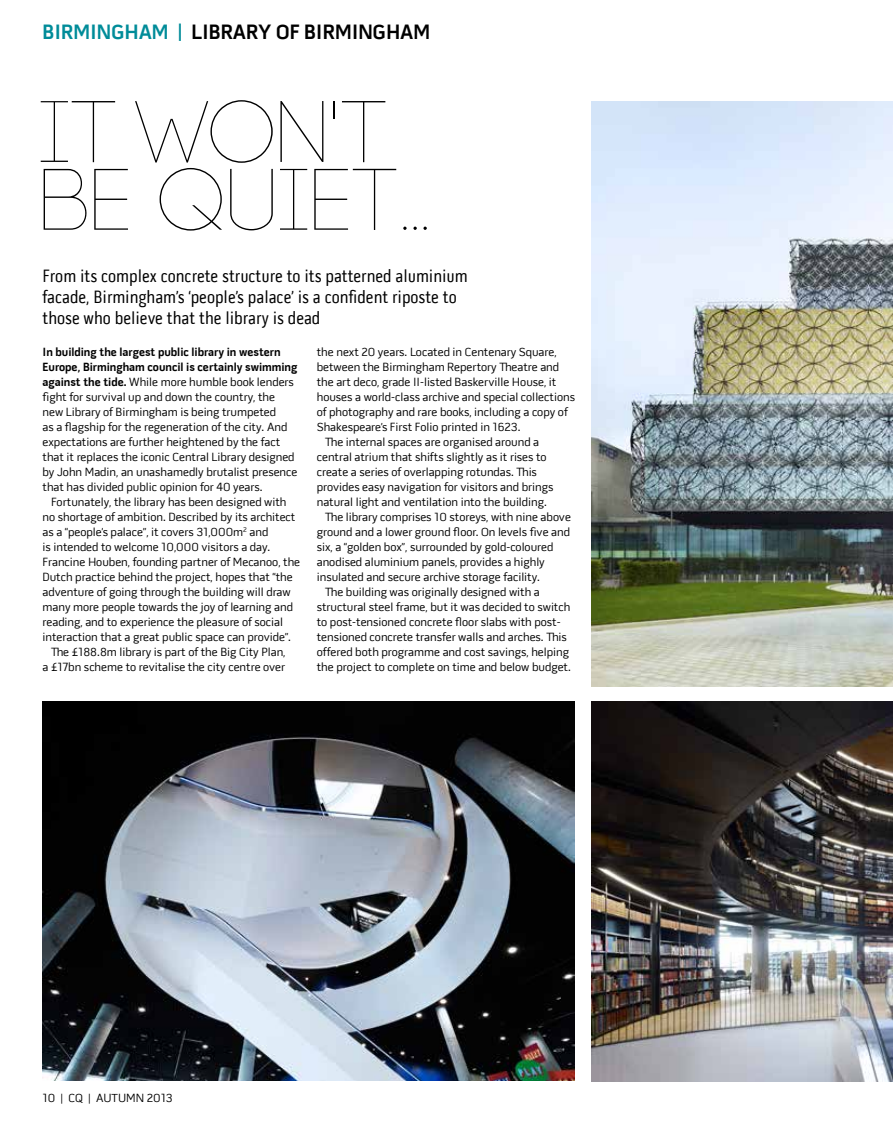
<style>
.page{position:relative;width:893px;height:1127px;background:#fff}
.page>*{position:absolute;margin:0;border:0;box-sizing:border-box;transform-origin:0 0}
.t1{font:300 87px/67.8px "Code";letter-spacing:.02em;color:#000}
.t2{font:700 21px "Pill Gothic 600 mg";color:#000}
.t3{font:18px/21px "Pill Gothic 300 mg";color:#000}
.t4{font:12px "Pill Gothic 600 mg";color:#000}
.t5{font:700 12px "Pill Gothic 600 mg";color:#000}
.s1{color:#008c99}
.s2{font-weight:700}
</style>
<div class="page">
<img style="left:43px;top:701px;width:531px;height:379px">
<img style="left:591px;top:101px;width:302px;height:585px">
<img style="left:592px;top:701px;width:301px;height:381px">
<p class="t2" style="left:43px;top:19px;width:389px"><span class="s1">birmingham |</span> library of birmingham</p>
<p class="t1" style="left:40px;top:100px;width:395px">IT WON'T<br>BE QUIET…</p>
<p class="t3" style="left:43px;top:266px;width:427px">From its complex concrete structure to its patterned aluminium facade, Birmingham’s ‘people’s palace’ is a confident riposte to those who believe that the library is dead</p>
<p class="t5" style="left:43px;top:345px;width:240px">I n building the largest public library in western</p>
<p class="t5" style="left:43px;top:360px;width:257px">Europe, Birmingham council is certainly swimming</p>
<p class="t4" style="left:43px;top:375px;width:253px"><span class="s2">against the tide.</span> While more humble book lenders</p>
<p class="t4" style="left:43px;top:390px;width:234px">fight for survival up and down the country, the</p>
<p class="t4" style="left:43px;top:405px;width:235px">new Library of Birmingham is being trumpeted</p>
<p class="t4" style="left:43px;top:420px;width:246px">as a flagship for the regeneration of the city. And</p>
<p class="t4" style="left:43px;top:435px;width:239px">expectations are further heightened by the fact</p>
<p class="t4" style="left:43px;top:450px;width:254px">that it replaces the iconic Central Library designed</p>
<p class="t4" style="left:43px;top:465px;width:256px">by John Madin, an unashamedly brutalist presence</p>
<p class="t4" style="left:43px;top:480px;width:222px">that has divided public opinion for 40 years.</p>
<p class="t4" style="left:51px;top:495px;width:237px">Fortunately, the library has been designed with</p>
<p class="t4" style="left:43px;top:510px;width:254px">no shortage of ambition. Described by its architect</p>
<p class="t4" style="left:43px;top:525px;width:227px">as a “people’s palace”, it covers 31,000m<sup>2</sup> and</p>
<p class="t4" style="left:43px;top:540px;width:229px">is intended to welcome 10,000 visitors a day.</p>
<p class="t4" style="left:43px;top:555px;width:259px">Francine Houben, founding partner of Mecanoo, the</p>
<p class="t4" style="left:43px;top:570px;width:252px">Dutch practice behind the project, hopes that “the</p>
<p class="t4" style="left:43px;top:585px;width:250px">adventure of going through the building will draw</p>
<p class="t4" style="left:43px;top:600px;width:252px">many more people towards the joy of learning and</p>
<p class="t4" style="left:43px;top:615px;width:242px">reading, and to experience the pleasure of social</p>
<p class="t4" style="left:43px;top:630px;width:250px">interaction that a great public space can provide”.</p>
<p class="t4" style="left:51px;top:645px;width:236px">The £188.8m library is part of the Big City Plan,</p>
<p class="t4" style="left:43px;top:660px;width:244px">a £17bn scheme to revitalise the city centre over</p>
<p class="t4" style="left:317px;top:345px;width:241px">the next 20 years. Located in Centenary Square,</p>
<p class="t4" style="left:317px;top:360px;width:244px">between the Birmingham Repertory Theatre and</p>
<p class="t4" style="left:317px;top:375px;width:241px">the art deco, grade II-listed Baskerville House, it</p>
<p class="t4" style="left:317px;top:390px;width:260px">houses a world-class archive and special collections</p>
<p class="t4" style="left:317px;top:405px;width:252px">of photography and rare books, including a copy of</p>
<p class="t4" style="left:317px;top:420px;width:205px">Shakespeare’s First Folio printed in 1623.</p>
<p class="t4" style="left:325px;top:435px;width:215px">The internal spaces are organised around a</p>
<p class="t4" style="left:317px;top:450px;width:231px">central atrium that shifts slightly as it rises to</p>
<p class="t4" style="left:317px;top:465px;width:222px">create a series of overlapping rotundas. This</p>
<p class="t4" style="left:317px;top:480px;width:238px">provides easy navigation for visitors and brings</p>
<p class="t4" style="left:317px;top:495px;width:232px">natural light and ventilation into the building.</p>
<p class="t4" style="left:325px;top:510px;width:247px">The library comprises 10 storeys, with nine above</p>
<p class="t4" style="left:317px;top:525px;width:255px">ground and a lower ground floor. On levels five and</p>
<p class="t4" style="left:317px;top:540px;width:238px">six, a “golden box”, surrounded by gold-coloured</p>
<p class="t4" style="left:317px;top:555px;width:229px">anodised aluminium panels, provides a highly</p>
<p class="t4" style="left:317px;top:570px;width:225px">insulated and secure archive storage facility.</p>
<p class="t4" style="left:325px;top:585px;width:216px">The building was originally designed with a</p>
<p class="t4" style="left:317px;top:600px;width:255px">structural steel frame, but it was decided to switch</p>
<p class="t4" style="left:317px;top:615px;width:245px">to post-tensioned concrete floor slabs with post-</p>
<p class="t4" style="left:317px;top:630px;width:251px">tensioned concrete transfer walls and arches. This</p>
<p class="t4" style="left:317px;top:645px;width:254px">offered both programme and cost savings, helping</p>
<p class="t4" style="left:317px;top:660px;width:256px">the project to complete on time and below budget.</p>
<p class="t4" style="left:43px;top:1091px;width:132px">10 | CQ | autumn 2013</p>
</div>
